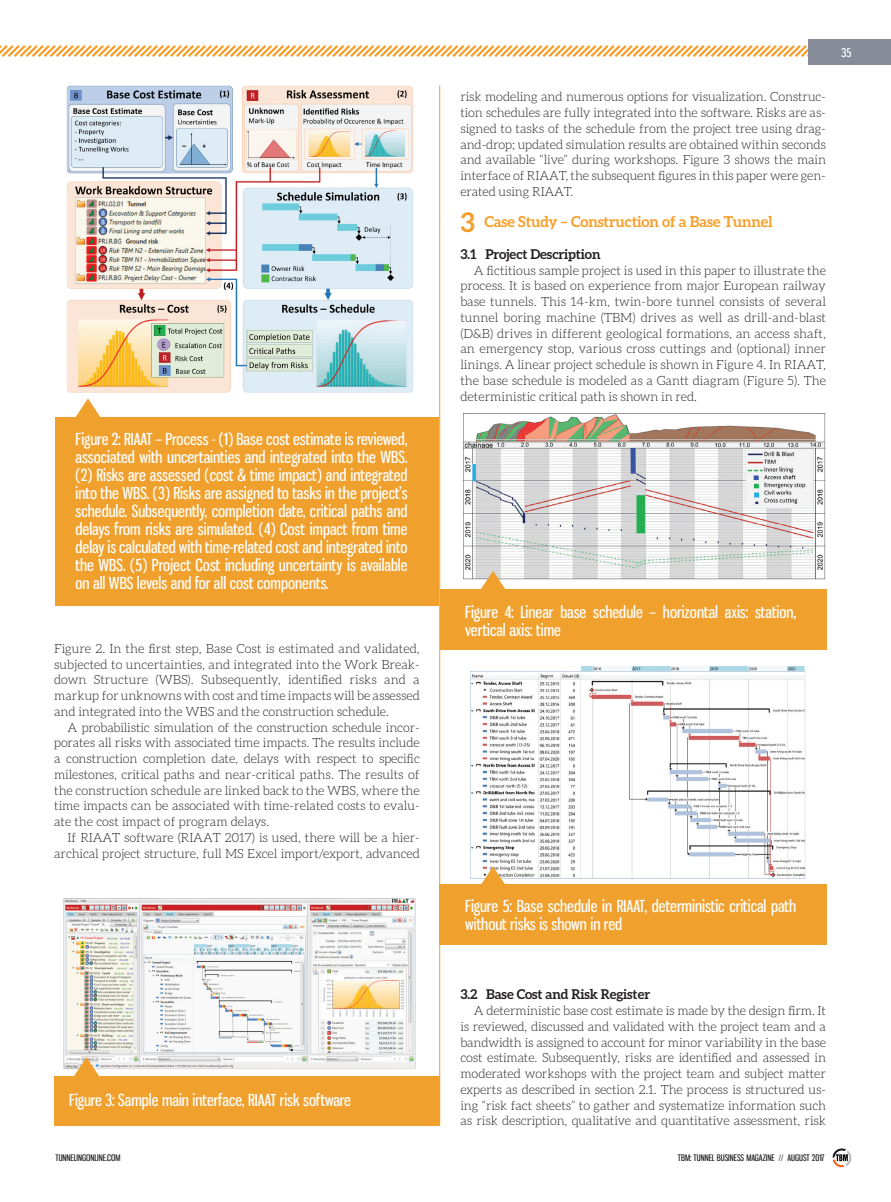
<style>
.page{position:relative;width:891px;height:1202px;background:#fff}
.page>*{position:absolute;margin:0;border:0;box-sizing:border-box;transform-origin:0 0}
.Captions{font:16.5px/18px "Gnuolane Rg";color:#fff}
.Body_Copy{font:700 15px "Aleo";letter-spacing:-.01em;color:#f69e29}
.Body_Copy-2{font:700 13.5px "Aleo";letter-spacing:-.01em;color:#231f20}
.Body_Copy-3{font:300 12.75px/15.8px "Aleo";letter-spacing:-.01em;color:#231f20;text-align:justify}
.t1{font:12px "Gnuolane Rg";color:#fff}
.t2{font:9px "Gnuolane Rg";color:#231f20}
.s1{font-size:27px}
</style>
<div class="page">
<svg style="left:0;top:45px;width:808px;height:12px"></svg>
<div style="left:808px;top:39px;width:83px;height:25px;background:#878c98"></div>
<hr style="left:439px;top:86px;width:1px;height:1039px;background:#f69e29">
<svg style="left:834px;top:1149px;width:16px;height:16px"></svg>
<div style="left:831px;top:1146px;width:22px;height:22px;border:2px solid #fff;border-radius:50%"></div>
<img style="left:66px;top:85px;width:348px;height:308px">
<div style="left:56px;top:417px;width:383px;height:188px;background:#f0a02d"></div>
<svg style="left:75px;top:398px;width:26px;height:19px"></svg>
<img style="left:63px;top:898px;width:353px;height:171px">
<div style="left:54px;top:1075px;width:385px;height:50px;background:#f0a02d"></div>
<svg style="left:63px;top:1057px;width:47px;height:19px"></svg>
<img style="left:463px;top:413px;width:363px;height:167px">
<div style="left:440px;top:589px;width:386px;height:60px;background:#f0a02d"></div>
<svg style="left:469px;top:571px;width:48px;height:18px"></svg>
<img style="left:470px;top:666px;width:336px;height:213px">
<div style="left:439px;top:885px;width:387px;height:60px;background:#f0a02d"></div>
<svg style="left:469px;top:866px;width:48px;height:19px"></svg>
<p class="Captions" style="left:76px;top:430px;width:334px;text-align:justify">Figure 2: RIAAT – Process - (1) Base cost estimate is reviewed, associated with uncertainties and integrated into the WBS. (2) Risks are assessed (cost &amp; time impact) and integrated into the WBS. (3) Risks are assigned to tasks in the project’s schedule. Subsequently, completion date, critical paths and delays from risks are simulated. (4) Cost impact from time delay is calculated with time-related cost and integrated into the WBS. (5) Project Cost including uncertainty is available on all WBS levels and for all cost components.</p>
<p class="Body_Copy-3" style="left:54px;top:640px;width:367px">Figure 2. In the first step, Base Cost is estimated and validated, subjected to uncertainties, and integrated into the Work Break&shy;down Structure (WBS). Subsequently, identified risks and a markup for unknowns with cost and time impacts will be assessed and integrated into the WBS and the construction schedule.</p>
<p class="Body_Copy-3" style="left:54px;top:719px;width:367px;text-indent:14px">A probabilistic simulation of the construction schedule incor&shy;porates all risks with associated time impacts. The results include a construction completion date, delays with respect to specific milestones, critical paths and near-critical paths. The results of the construction schedule are linked back to the WBS, where the time impacts can be associated with time-related costs to evalu&shy;ate the cost impact of program delays.</p>
<p class="Body_Copy-3" style="left:54px;top:829px;width:367px;text-align:right">If RIAAT software (RIAAT 2017) is used, there will be a hier&shy;archical project structure, full MS Excel import/export, advanced</p>
<p class="Body_Copy-3" style="left:460px;top:89px;width:367px">risk modeling and numerous options for visualization. Construc&shy;tion schedules are fully integrated into the software. Risks are as&shy;signed to tasks of the schedule from the project tree using drag&shy;and-drop; updated simulation results are obtained within seconds and available “live” during workshops. Figure 3 shows the main interface of RIAAT, the subsequent figures in this paper were gen&shy;erated using RIAAT.</p>
<p class="Body_Copy" style="left:460px;top:213px;width:314px"><span class="s1">3</span> Case Study – Construction of a Base Tunnel</p>
<p class="Body_Copy-2" style="left:460px;top:246px;width:142px">3.1 Project Description</p>
<p class="Body_Copy-3" style="left:460px;top:262px;width:367px;text-indent:14px">A fictitious sample project is used in this paper to illustrate the process. It is based on experience from major European railway base tunnels. This 14-km, twin-bore tunnel consists of several tunnel boring machine (TBM) drives as well as drill-and-blast (D&amp;B) drives in different geological formations, an access shaft, an emergency stop, various cross cuttings and (optional) inner linings. A linear project schedule is shown in Figure 4. In RIAAT, the base schedule is modeled as a Gantt diagram (Figure 5). The deterministic critical path is shown in red.</p>
<p class="t1" style="left:842px;top:45px;width:11px">35</p>
<p class="Captions" style="left:465px;top:603px;width:333px">Figure 4: Linear base schedule – horizontal axis: station, vertical axis: time</p>
<p class="Captions" style="left:465px;top:897px;width:333px">Figure 5: Base schedule in RIAAT, deterministic critical path without risks is shown in red</p>
<p class="Captions" style="left:69px;top:1090px;width:283px">Figure 3: Sample main interface, RIAAT risk software</p>
<p class="Body_Copy-2" style="left:460px;top:986px;width:191px">3.2 Base Cost and Risk Register</p>
<p class="Body_Copy-3" style="left:460px;top:1002px;width:367px;text-indent:14px">A deterministic base cost estimate is made by the design firm. It is reviewed, discussed and validated with the project team and a bandwidth is assigned to account for minor variability in the base cost estimate. Subsequently, risks are identified and assessed in moderated workshops with the project team and subject matter experts as described in section 2.1. The process is structured us&shy;ing “risk fact sheets” to gather and systematize information such as risk description, qualitative and quantitative assessment, risk</p>
<p class="t2" style="left:56px;top:1152px;width:66px">TUNNELINGONLINE.COM</p>
<p class="t2" style="left:678px;top:1152px;width:148px">TBM: TUNNEL BUSINESS MAGAZINE // AUGUST 2017</p>
</div>
